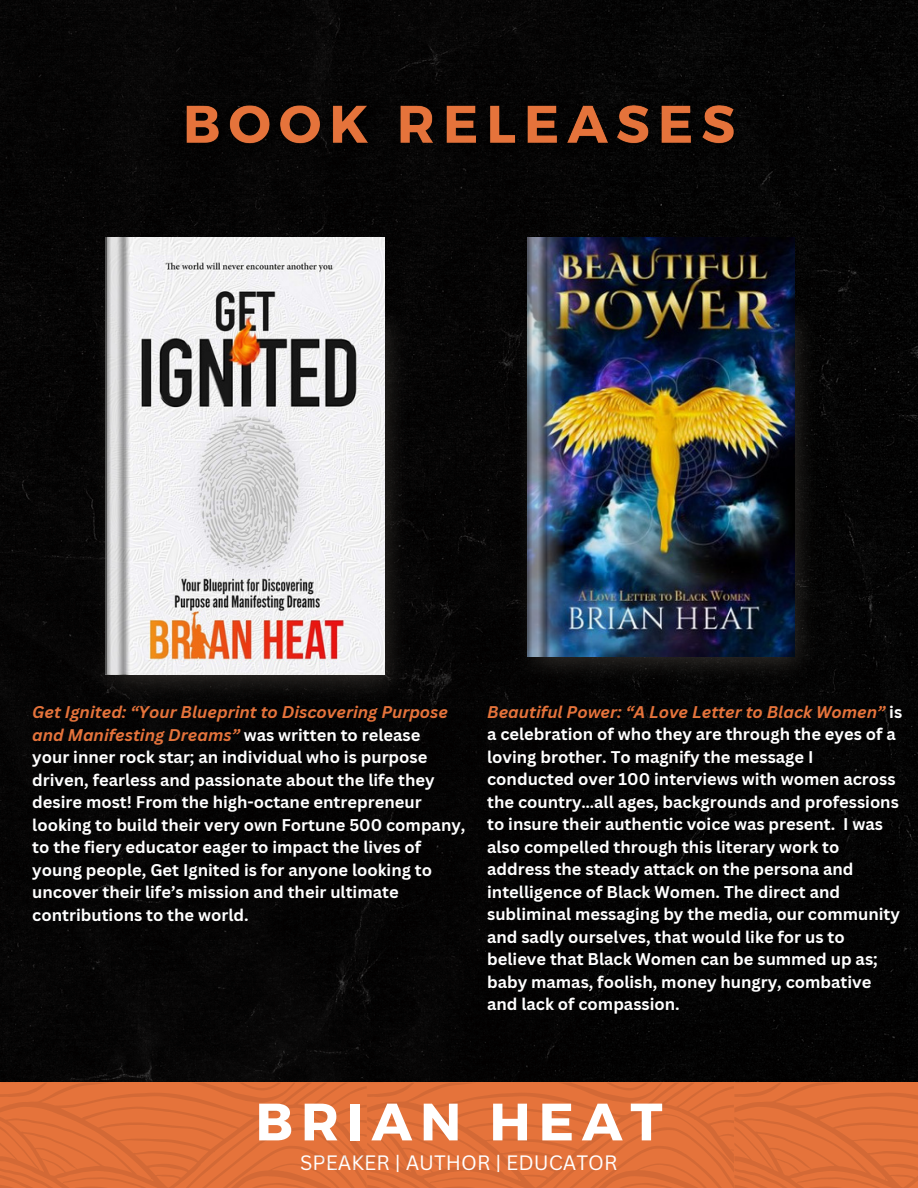
<style>
.page{position:relative;width:918px;height:1188px;background:#fff}
.page>*{position:absolute;margin:0;border:0;box-sizing:border-box;transform-origin:0 0}
.t1{font:700 52.5px "Montserrat";letter-spacing:.15em;color:#fff}
.t2{font:20.25px "Canva Sans";color:#fff}
.t3{font:700 16.5px/22.5px "Canva Sans";color:#fff}
.t4{font:italic 700 16.5px/22.5px "Canva Sans";color:#e5733b}
.s1{font-style:normal;color:#fff}
.s2{font-style:italic;color:#e5733b}
</style>
<div class="page">
<div style="left:0;top:0;width:918px;height:1083px;background:#050404"></div>
<img style="left:173px;top:91px;width:575px;height:69px">
<svg style="left:0;top:1083px;width:918px;height:105px;background:#e07039"></svg>
<img style="left:516px;top:300px;width:301px;height:384px">
<img style="left:567px;top:238px;width:228px;height:418px">
<img style="left:527px;top:238px;width:40px;height:418px">
<img style="left:94px;top:303px;width:314px;height:400px">
<img style="left:148px;top:238px;width:237px;height:436px">
<svg style="left:106px;top:238px;width:42px;height:436px"></svg>
<p class="t4" style="left:32px;top:700px;width:417px">Get Ignited: “Your Blueprint to Discovering Purpose and Manifesting Dreams” <span class="s1">was written to release</span></p>
<p class="t3" style="left:32px;top:745px;width:404px">your inner rock star; an individual who is purpose driven, fearless and passionate about the life they</p>
<p class="t3" style="left:32px;top:790px;width:435px">desire most! From the high-octane entrepreneur looking to build their very own Fortune 500 company,</p>
<p class="t3" style="left:32px;top:835px;width:401px">to the fiery educator eager to impact the lives of young people, Get Ignited is for anyone looking to</p>
<p class="t3" style="left:32px;top:880px;width:368px">uncover their life’s mission and their ultimate contributions to the world.</p>
<p class="t3" style="left:487px;top:700px;width:417px"><span class="s2">Beautiful Power: “A Love Letter to Black Women”</span> is a celebration of who they are through the eyes of a loving brother. To magnify the message I conducted over 100 interviews with women across the country…all ages, backgrounds and professions to insure their authentic voice was present. I was also compelled through this literary work to address the steady attack on the persona and intelligence of Black Women. The direct and subliminal messaging by the media, our community and sadly ourselves, that would like for us to believe that Black Women can be summed up as; baby mamas, foolish, money hungry, combative and lack of compassion.</p>
<p class="t1" style="left:255px;top:1088px;width:409px">BRIAN HEAT</p>
<p class="t2" style="left:300px;top:1149px;width:319px">SPEAKER | AUTHOR | EDUCATOR</p>
</div>
